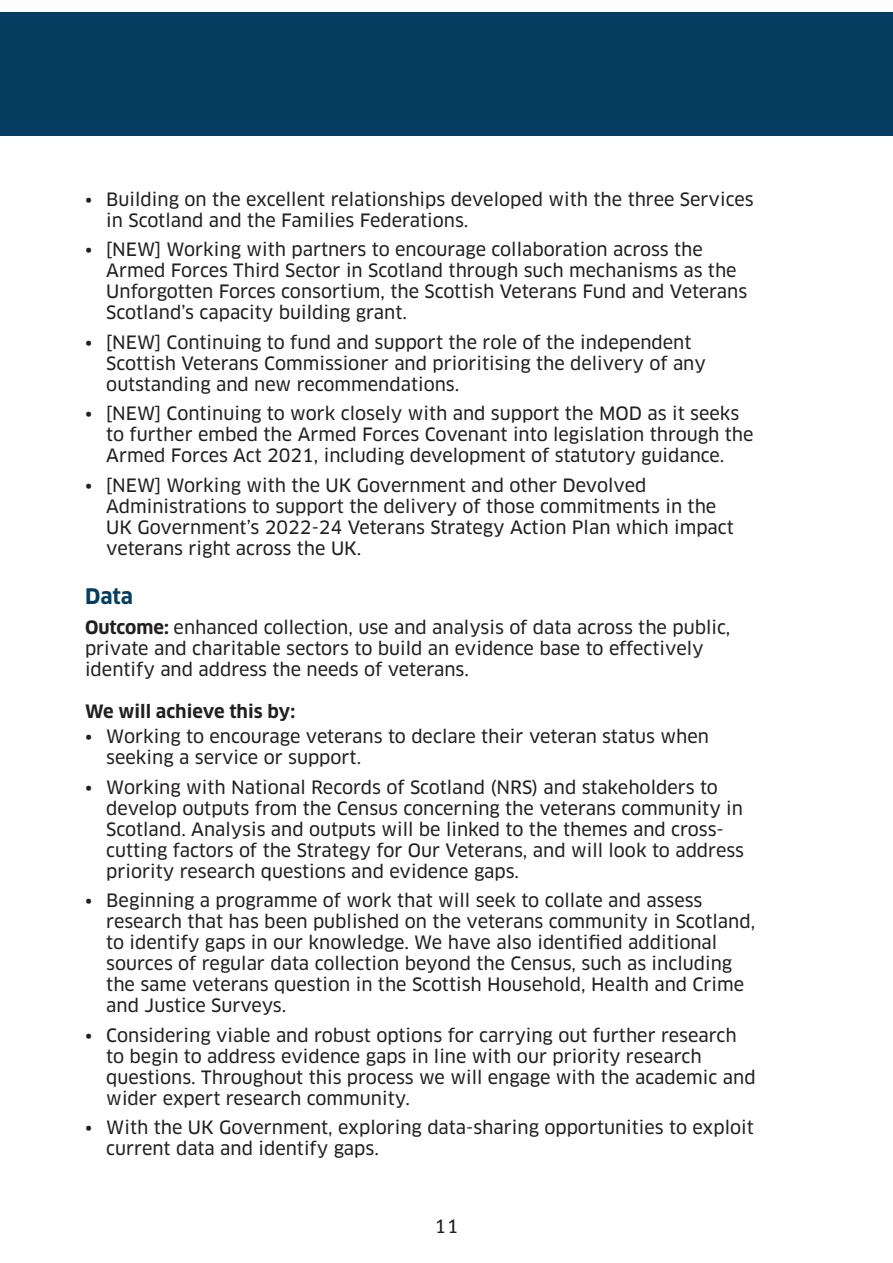
<style>
.page{position:relative;width:893px;height:1263px;background:#fff}
.page>*{position:absolute;margin:0;border:0;box-sizing:border-box;transform-origin:0 0}
.t1{font:700 21px "Clan OT";color:#043d5f}
.t2{font:18px/21px "Clan OT News";color:#231f20}
.t3{font:700 18px "Clan OT";color:#231f20}
.s1{font-family:"Clan OT";font-weight:700}
</style>
<div class="page">
<div style="left:0;top:13px;width:893px;height:123px;background:#043d5f"></div>
<p class="t2" style="left:106px;top:188px;width:649px;text-indent:-21px">• Building on the excellent relationships developed with the three Services in Scotland and the Families Federations.</p>
<p class="t2" style="left:106px;top:239px;width:642px;text-indent:-21px">• [NEW] Working with partners to encourage collaboration across the Armed Forces Third Sector in Scotland through such mechanisms as the Unforgotten Forces consortium, the Scottish Veterans Fund and Veterans Scotland’s capacity building grant.</p>
<p class="t2" style="left:106px;top:331px;width:601px;text-indent:-21px">• [NEW] Continuing to fund and support the role of the independent<br>Scottish Veterans Commissioner and prioritising the delivery of any outstanding and new recommendations.</p>
<p class="t2" style="left:106px;top:403px;width:649px;text-indent:-21px">• [NEW] Continuing to work closely with and support the MOD as it seeks to further embed the Armed Forces Covenant into legislation through the<br>Armed Forces Act 2021, including development of statutory guidance.</p>
<p class="t2" style="left:106px;top:475px;width:629px;text-indent:-21px">• [NEW] Working with the UK Government and other Devolved Administrations to support the delivery of those commitments in the UK Government’s 2022-24 Veterans Strategy Action Plan which impact veterans right across the UK.</p>
<p class="t1" style="left:85px;top:584px;width:50px">Data</p>
<p class="t2" style="left:85px;top:617px;width:647px"><span class="s1">Outcome:</span> enhanced collection, use and analysis of data across the public, private and charitable sectors to build an evidence base to effectively identify and address the needs of veterans.</p>
<p class="t3" style="left:85px;top:701px;width:212px">We will achieve this by:</p>
<p class="t2" style="left:106px;top:726px;width:604px;text-indent:-21px">• Working to encourage veterans to declare their veteran status when seeking a service or support.</p>
<p class="t2" style="left:106px;top:777px;width:639px;text-indent:-21px">• Working with National Records of Scotland (NRS) and stakeholders to develop outputs from the Census concerning the veterans community in Scotland. Analysis and outputs will be linked to the themes and cross&shy;cutting factors of the Strategy for Our Veterans, and will look to address priority research questions and evidence gaps.</p>
<p class="t2" style="left:106px;top:890px;width:650px;text-indent:-21px">• Beginning a programme of work that will seek to collate and assess research that has been published on the veterans community in Scotland, to identify gaps in our knowledge. We have also identified additional sources of regular data collection beyond the Census, such as including the same veterans question in the Scottish Household, Health and Crime and Justice Surveys.</p>
<p class="t2" style="left:106px;top:1025px;width:651px;text-indent:-21px">• Considering viable and robust options for carrying out further research to begin to address evidence gaps in line with our priority research questions. Throughout this process we will engage with the academic and wider expert research community.</p>
<p class="t2" style="left:106px;top:1117px;width:649px;text-indent:-21px">• With the UK Government, exploring data-sharing opportunities to exploit current data and identify gaps.</p>
<p class="t2" style="left:434px;top:1215px;width:26px">11</p>
</div>
